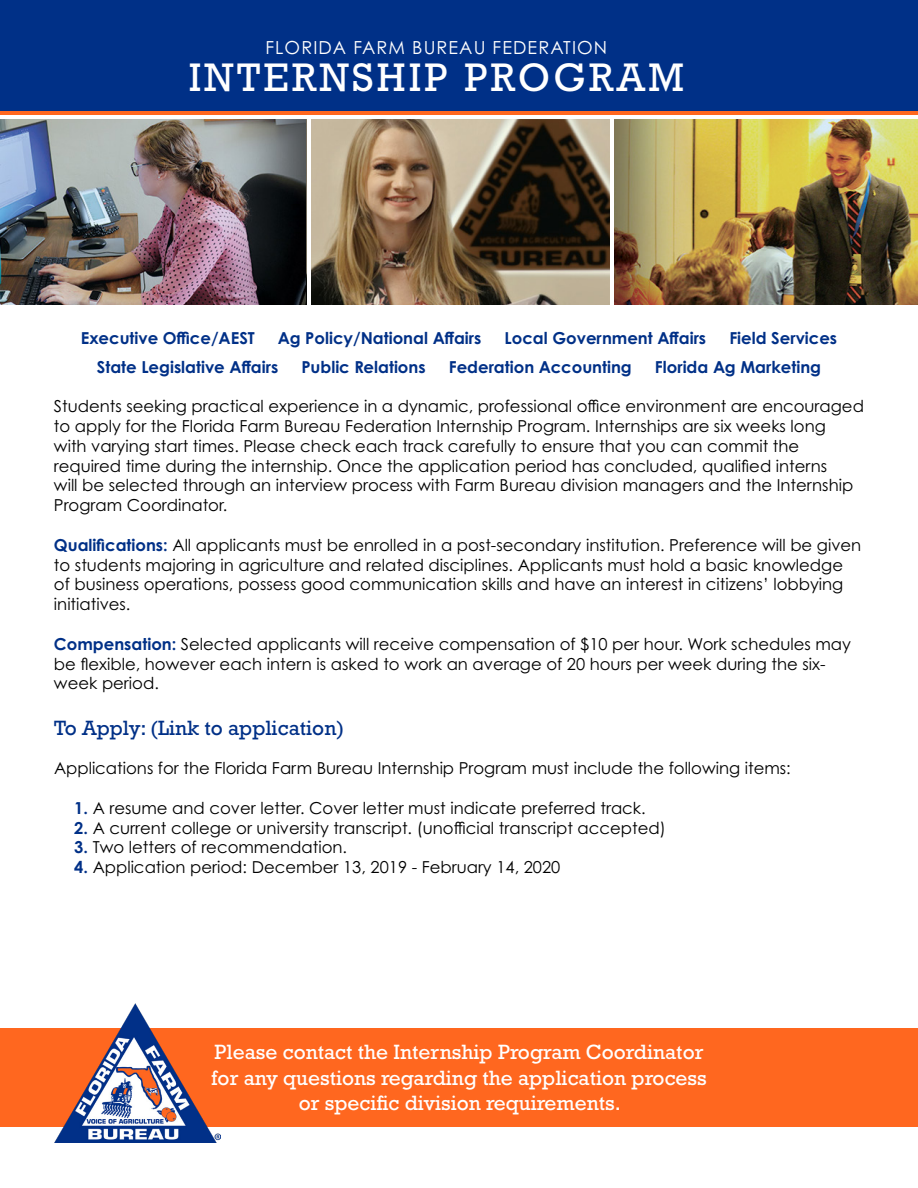
<style>
.page{position:relative;width:918px;height:1188px;background:#fff}
.page>*{position:absolute;margin:0;border:0;box-sizing:border-box;transform-origin:0 0}
.t1{font:40.5px "Rockwell Std";letter-spacing:.08em;color:#fff}
.t2{font:21px/25.2px "Rockwell Std";color:#fff;text-align:center}
.t3{font:21px "Rockwell Std";color:#003087}
.t4{font:18px "Century Gothic Pro";letter-spacing:.06em;color:#fff}
.t5{font:16.5px/19.8px "Century Gothic Pro";color:#000}
.t6{font:700 16.5px "Century Gothic Pro";color:#003087}
.s1{font-weight:700;color:#003087}
</style>
<div class="page">
<svg style="left:0;top:110px;width:918px;height:4px;fill:#ff671f"></svg>
<img style="left:0;top:120px;width:918px;height:185px">
<div style="left:0;top:1028px;width:918px;height:98px;background:#ff671f"></div>
<div style="left:0;top:0;width:918px;height:110px;background:#003087"></div>
<img style="left:54px;top:1004px;width:167px;height:138px">
<hr style="left:307px;top:117px;width:3px;height:188px;background:#fff">
<hr style="left:610px;top:117px;width:4px;height:188px;background:#fff">
<p class="t4" style="left:265px;top:36px;width:343px">FLORIDA FARM BUREAU FEDERATION</p>
<h1 class="t1" style="left:189px;top:54px;width:497px">INTERNSHIP PROGRAM</h1>
<p class="t6" style="left:81px;top:328px;width:176px">Executive Office/AEST</p>
<p class="t6" style="left:278px;top:328px;width:205px">Ag Policy/National Affairs</p>
<p class="t6" style="left:505px;top:328px;width:203px">Local Government Affairs</p>
<p class="t6" style="left:729px;top:328px;width:109px">Field Services</p>
<p class="t6" style="left:97px;top:356px;width:183px">State Legislative Affairs</p>
<p class="t6" style="left:301px;top:356px;width:126px">Public Relations</p>
<p class="t6" style="left:449px;top:356px;width:185px">Federation Accounting</p>
<p class="t6" style="left:655px;top:356px;width:168px">Florida Ag Marketing</p>
<p class="t5" style="left:54px;top:396px;width:812px">Students seeking practical experience in a dynamic, professional office environment are encouraged to apply for the Florida Farm Bureau Federation Internship Program. Internships are six weeks long<br>with varying start times. Please check each track carefully to ensure that you can commit the required time during the internship. Once the application period has concluded, qualified interns<br>will be selected through an interview process with Farm Bureau division managers and the Internship Program Coordinator.</p>
<p class="t5" style="left:54px;top:535px;width:809px"><span class="s1">Qualifications:</span> All applicants must be enrolled in a post-secondary institution. Preference will be given to students majoring in agriculture and related disciplines. Applicants must hold a basic knowledge of business operations, possess good communication skills and have an interest in citizens’ lobbying initiatives.</p>
<p class="t5" style="left:54px;top:634px;width:799px"><span class="s1">Compensation:</span> Selected applicants will receive compensation of $10 per hour. Work schedules may be flexible, however each intern is asked to work an average of 20 hours per week during the six&shy;week period.</p>
<p class="t3" style="left:54px;top:715px;width:292px">To Apply: (Link to application)</p>
<p class="t5" style="left:54px;top:758px;width:738px">Applications for the Florida Farm Bureau Internship Program must include the following items:</p>
<p class="t5" style="left:74px;top:798px;width:573px"><span class="s1">1.</span> A resume and cover letter. Cover letter must indicate preferred track.</p>
<p class="t5" style="left:74px;top:817px;width:593px"><span class="s1">2.</span> A current college or university transcript. (unofficial transcript accepted)</p>
<p class="t5" style="left:74px;top:837px;width:274px"><span class="s1">3.</span> Two letters of recommendation.</p>
<p class="t5" style="left:74px;top:857px;width:488px"><span class="s1">4.</span> Application period: December 13, 2019 - February 14, 2020</p>
<p class="t2" style="left:211px;top:1040px;width:497px">Please contact the Internship Program Coordinator for any questions regarding the application process or specific division requirements.</p>
</div>
